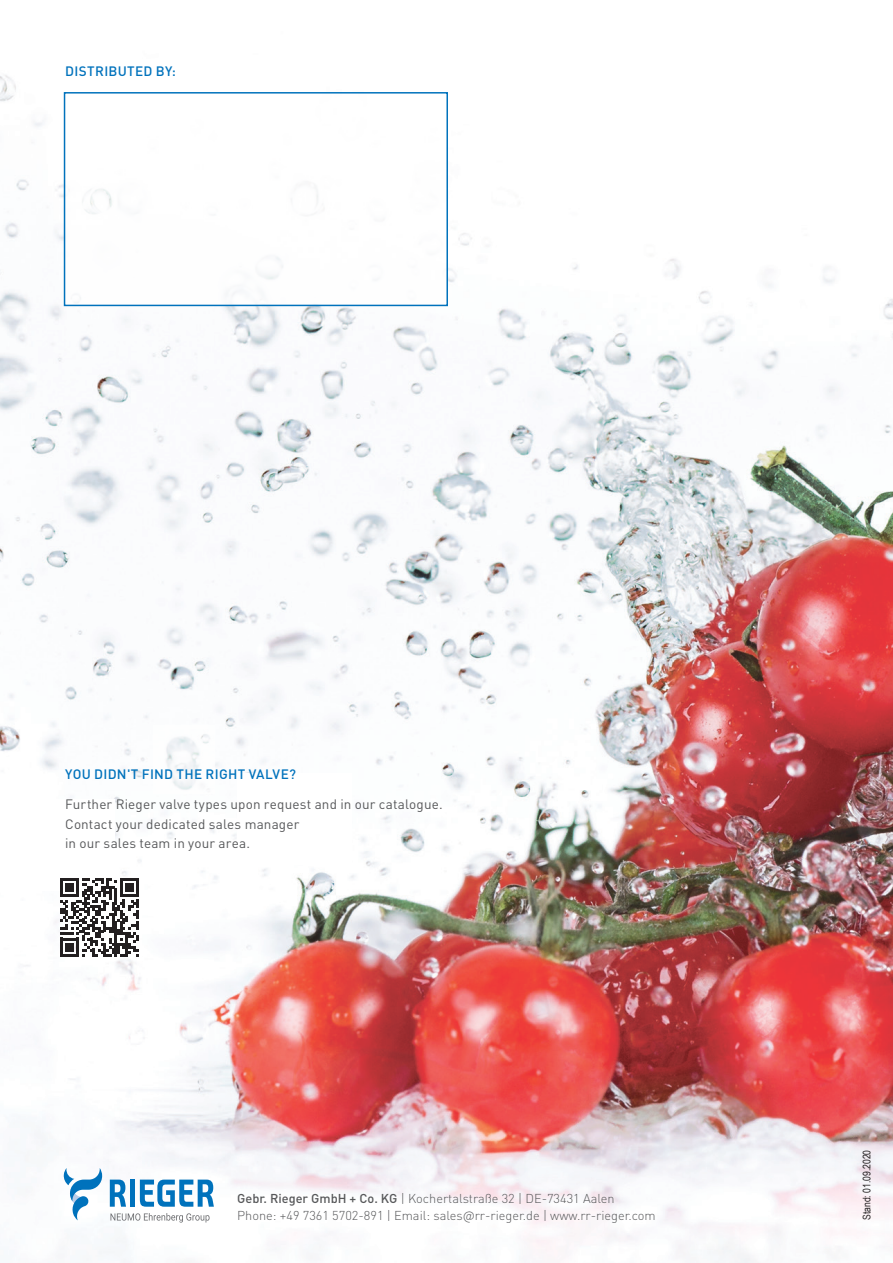
<style>
.page{position:relative;width:893px;height:1263px;background:#fff}
.page>*{position:absolute;margin:0;border:0;box-sizing:border-box;transform-origin:0 0}
.t1{font:13.5px/19.5px "DINOT";letter-spacing:.01em;color:#57585a}
.t2{font:500 13.5px "DINOT";letter-spacing:.02em;color:#0072bc}
.t3{font:300 12.75px/17.2px "DINOT";color:#57585a}
.t4{font:10.5px "Arial Narrow";color:#231f20}
.s1{font-weight:500}
</style>
<div class="page">
<img style="left:0;top:75px;width:893px;height:1188px">
<div style="left:65px;top:93px;width:382px;height:212px;background:#fff"></div>
<div style="left:0;top:799px;width:115px;height:92px;background:#fff"></div>
<div style="left:237px;top:773px;width:115px;height:92px;background:#fff"></div>
<div style="left:153px;top:725px;width:62px;height:69px;background:#fff"></div>
<div style="left:64px;top:92px;width:384px;height:214px;border:2px solid #0072bc"></div>
<svg style="left:63px;top:1168px;width:39px;height:52px"></svg>
<svg style="left:110px;top:1213px;width:100px;height:9px"></svg>
<svg style="left:110px;top:1179px;width:16px;height:28px"></svg>
<div style="left:130px;top:1179px;width:5px;height:28px;background:#0072bc"></div>
<svg style="left:140px;top:1179px;width:74px;height:28px"></svg>
<div style="left:118px;top:77px;width:18px;height:7px;background:#fff"></div>
<svg style="left:60px;top:878px;width:79px;height:79px"></svg>
<p class="t2" style="left:65px;top:62px;width:112px">DISTRIBUTED BY:</p>
<p class="t2" style="left:65px;top:764px;width:232px">YOU DIDN'T FIND THE RIGHT VALVE?</p>
<p class="t1" style="left:65px;top:794px;width:379px">Further Rieger valve types upon request and in our catalogue.<br>Contact your dedicated sales manager<br>in our sales team in your area.</p>
<p class="t3" style="left:237px;top:1189px;width:420px"><span class="s1">Gebr. Rieger GmbH + Co. KG</span> | Kochertalstraße 32 | DE-73431 Aalen<br>Phone: +49 7361 5702-891 | Email: sales@rr-rieger.de | www.rr-rieger.com</p>
<p class="t4" style="left:859px;top:1220px;width:72px;rotate:-90deg">Stand: 01.09.2020</p>
</div>
